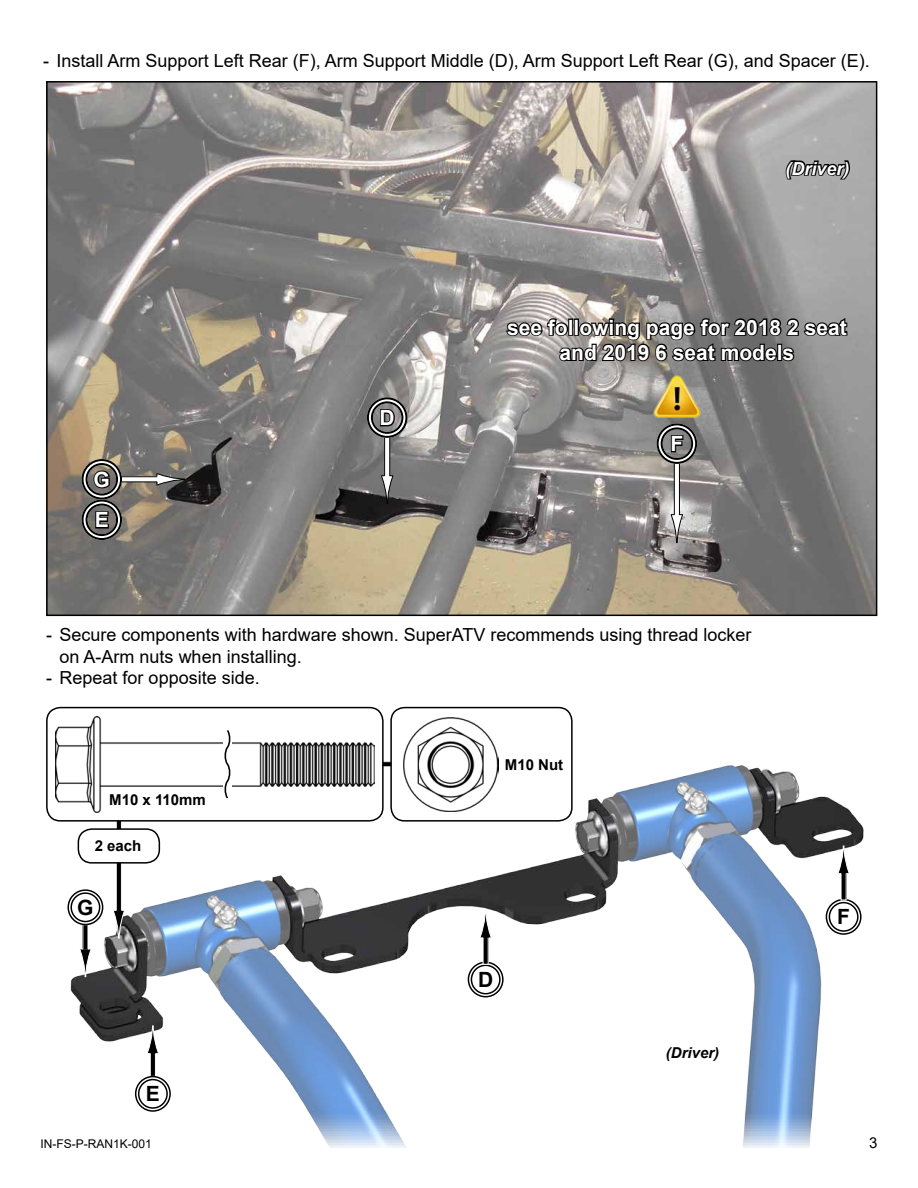
<style>
.page{position:relative;width:918px;height:1188px;background:#fff}
.page>*{position:absolute;margin:0;border:0;box-sizing:border-box;transform-origin:0 0}
.t1{font:700 21px/40.5px "Arial";color:#fff}
.t2{font:700 21px "Arial";color:#000}
.t3{font:18px/21.6px "Arial";color:#000}
.t4{font:italic 700 18px "Arial";color:#fff}
.t5{font:700 15px "Arial";color:#000}
.t6{font:italic 700 15px "Arial";color:#000}
.t7{font:15px "Arial";color:#000}
.t8{font:12px "Arial";color:#000}
</style>
<div class="page">
<img style="left:69px;top:765px;width:795px;height:383px">
<div style="left:826px;top:899px;width:36px;height:36px;border:4px solid #fff;border-radius:50%"></div>
<div style="left:826px;top:899px;width:36px;height:36px;border:1px solid #000;border-radius:50%"></div>
<div style="left:829px;top:902px;width:30px;height:30px;border:1px solid #000;border-radius:50%"></div>
<div style="left:468px;top:962px;width:36px;height:35px;border:4px solid #fff;border-radius:50%"></div>
<div style="left:468px;top:962px;width:36px;height:35px;border:1px solid #000;border-radius:50%"></div>
<div style="left:471px;top:965px;width:30px;height:29px;border:1px solid #000;border-radius:50%"></div>
<div style="left:483px;top:938px;width:5px;height:26px;background:#000"></div>
<svg style="left:479px;top:910px;width:13px;height:29px"></svg>
<div style="left:150px;top:1053px;width:5px;height:27px;background:#000"></div>
<div style="left:150px;top:1053px;width:6px;height:27px;border:1px solid #fff"></div>
<svg style="left:146px;top:1026px;width:13px;height:28px"></svg>
<div style="left:135px;top:1076px;width:36px;height:36px;border:4px solid #fff;border-radius:50%"></div>
<div style="left:135px;top:1076px;width:36px;height:36px;border:1px solid #000;border-radius:50%"></div>
<div style="left:138px;top:1079px;width:30px;height:30px;border:1px solid #000;border-radius:50%"></div>
<div style="left:841px;top:873px;width:5px;height:27px;background:#000"></div>
<svg style="left:837px;top:846px;width:13px;height:28px"></svg>
<div style="left:83px;top:923px;width:5px;height:26px;background:#000"></div>
<svg style="left:79px;top:948px;width:13px;height:29px"></svg>
<div style="left:67px;top:889px;width:36px;height:36px;border:4px solid #fff;border-radius:50%"></div>
<div style="left:67px;top:889px;width:36px;height:36px;border:1px solid #000;border-radius:50%"></div>
<div style="left:70px;top:892px;width:30px;height:30px;border:1px solid #000;border-radius:50%"></div>
<div style="left:116px;top:759px;width:5px;height:152px;background:#000"></div>
<div style="left:116px;top:758px;width:6px;height:153px;border:1px solid #fff"></div>
<svg style="left:112px;top:910px;width:13px;height:29px"></svg>
<div style="left:78px;top:829px;width:81px;height:34px;background:#fff;border-radius:14px"></div>
<div style="left:78px;top:828px;width:82px;height:36px;border:2px solid #000;border-radius:14px"></div>
<div style="left:252px;top:762px;width:209px;height:5px;background:#000"></div>
<div style="left:252px;top:761px;width:209px;height:6px;border:1px solid #fff"></div>
<div style="left:391px;top:708px;width:181px;height:113px;background:#fff;border-radius:14px"></div>
<div style="left:390px;top:707px;width:183px;height:115px;border:2px solid #000;border-radius:14px"></div>
<img style="left:403px;top:717px;width:95px;height:94px">
<div style="left:47px;top:708px;width:336px;height:113px;background:#fff;border-radius:14px"></div>
<div style="left:46px;top:707px;width:338px;height:115px;border:2px solid #000;border-radius:14px"></div>
<img style="left:55px;top:716px;width:167px;height:96px">
<img style="left:233px;top:742px;width:141px;height:45px">
<svg style="left:222px;top:730px;width:11px;height:69px"></svg>
<img style="left:49px;top:84px;width:825px;height:529px">
<svg style="left:784px;top:159px;width:68px;height:22px"></svg>
<div style="left:385px;top:436px;width:5px;height:40px;background:#fff"></div>
<div style="left:384px;top:436px;width:6px;height:41px;border:1px solid #000"></div>
<svg style="left:381px;top:475px;width:13px;height:29px"></svg>
<svg style="left:379px;top:408px;width:17px;height:20px"></svg>
<div style="left:367px;top:397px;width:40px;height:41px;border:6px solid #fff;border-radius:50%"></div>
<div style="left:367px;top:397px;width:40px;height:41px;border:2px solid #000101;border-radius:50%"></div>
<div style="left:371px;top:401px;width:32px;height:33px;border:2px solid #000101;border-radius:50%"></div>
<div style="left:674px;top:461px;width:5px;height:54px;background:#fff"></div>
<div style="left:674px;top:461px;width:6px;height:54px;border:1px solid #000"></div>
<svg style="left:670px;top:514px;width:14px;height:29px"></svg>
<svg style="left:670px;top:434px;width:15px;height:20px"></svg>
<div style="left:657px;top:423px;width:40px;height:41px;border:6px solid #fff;border-radius:50%"></div>
<div style="left:657px;top:423px;width:40px;height:41px;border:2px solid #000101;border-radius:50%"></div>
<div style="left:661px;top:427px;width:32px;height:33px;border:2px solid #000101;border-radius:50%"></div>
<div style="left:119px;top:477px;width:38px;height:5px;background:#fff"></div>
<svg style="left:156px;top:473px;width:29px;height:13px"></svg>
<svg style="left:92px;top:469px;width:19px;height:21px"></svg>
<div style="left:82px;top:459px;width:40px;height:41px;border:6px solid #fff;border-radius:50%"></div>
<div style="left:82px;top:459px;width:40px;height:41px;border:2px solid #000101;border-radius:50%"></div>
<div style="left:86px;top:463px;width:32px;height:33px;border:2px solid #000101;border-radius:50%"></div>
<svg style="left:94px;top:510px;width:16px;height:20px"></svg>
<div style="left:82px;top:500px;width:40px;height:40px;border:6px solid #fff;border-radius:50%"></div>
<div style="left:82px;top:500px;width:40px;height:40px;border:2px solid #000101;border-radius:50%"></div>
<div style="left:86px;top:504px;width:32px;height:32px;border:2px solid #000101;border-radius:50%"></div>
<img style="left:644px;top:372px;width:65px;height:51px">
<svg style="left:505px;top:304px;width:344px;height:59px;background:#6c6a68"></svg>
<p class="t3" style="left:43px;top:50px;width:828px">- Install Arm Support Left Rear (F), Arm Support Middle (D), Arm Support Left Rear (G), and Spacer (E).</p>
<p class="t4" style="left:786px;top:156px;width:66px">(Driver)</p>
<p class="t1" style="left:94px;top:460px;width:18px">G<br>E</p>
<p class="t1" style="left:380px;top:398px;width:17px">D</p>
<p class="t1" style="left:507px;top:315px;width:341px;line-height:25.2px;text-align:center">see following page for 2018 2 seat and 2019 6 seat models</p>
<p class="t1" style="left:670px;top:424px;width:14px">F</p>
<p class="t3" style="left:60px;top:624px;width:693px;text-indent:-13px">- Secure components with hardware shown. SuperATV recommends using thread locker on A-Arm nuts when installing.</p>
<p class="t3" style="left:46px;top:667px;width:215px">- Repeat for opposite side.</p>
<p class="t5" style="left:109px;top:790px;width:98px">M10 x 110mm</p>
<p class="t5" style="left:95px;top:836px;width:48px">2 each</p>
<p class="t2" style="left:77px;top:893px;width:18px">G</p>
<p class="t2" style="left:146px;top:1079px;width:16px">E</p>
<p class="t5" style="left:505px;top:754px;width:60px">M10 Nut</p>
<p class="t2" style="left:478px;top:965px;width:17px">D</p>
<p class="t6" style="left:666px;top:1043px;width:55px">(Driver)</p>
<p class="t2" style="left:837px;top:902px;width:14px">F</p>
<p class="t8" style="left:40px;top:1135px;width:113px">IN-FS-P-RAN1K-001</p>
<p class="t7" style="left:869px;top:1132px;width:10px">3</p>
</div>
